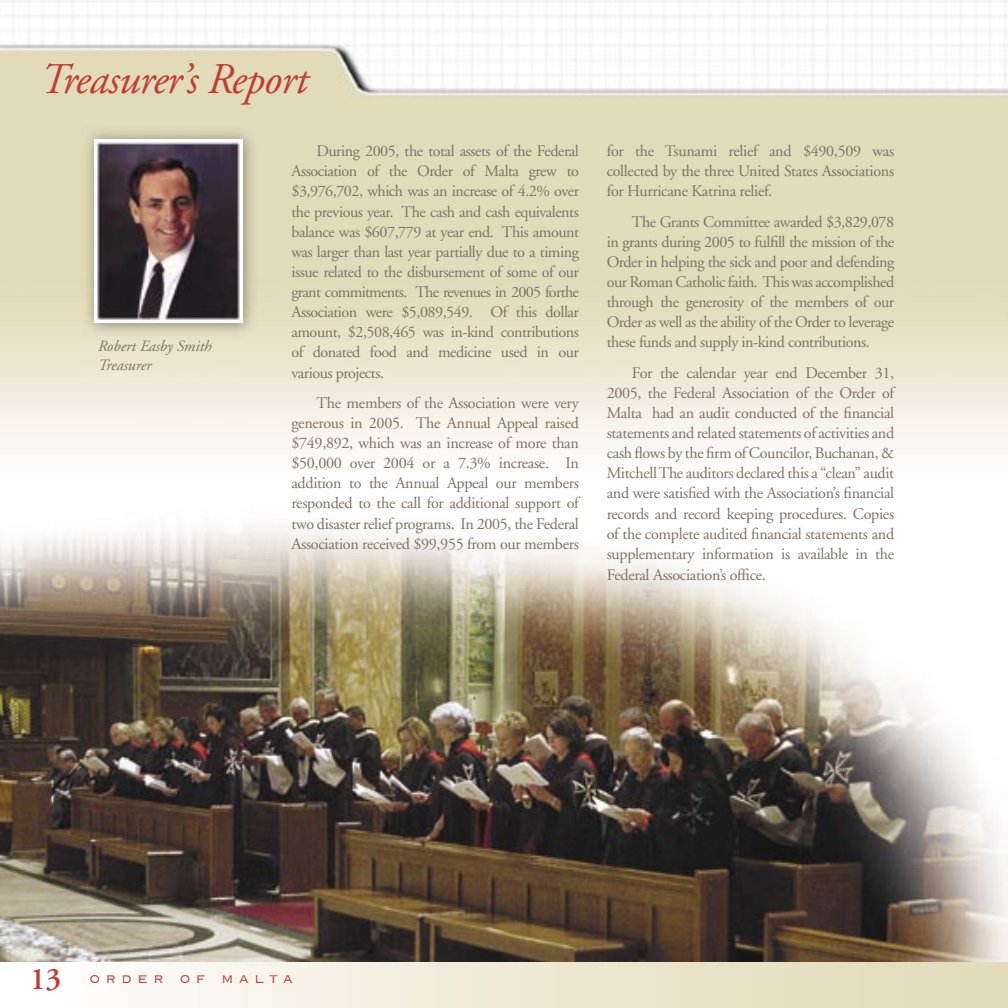
<style>
.page{position:relative;width:1008px;height:1008px;background:#fff}
.page>*{position:absolute;margin:0;border:0;box-sizing:border-box;transform-origin:0 0}
.t1{font:italic 43.75px "Adobe Garamond";letter-spacing:-.02em;color:#c33c35}
.t2{font:300 17.5px "Copperplate";letter-spacing:.3em;color:#c33c35}
.t3{font:16.1px/20.1px "Adobe Garamond";letter-spacing:-.02em;color:#7f7266;text-align:justify}
.t4{font:italic 15.75px/18.9px "Adobe Garamond";color:#7f7266}
.s1{font-family:"Adobe Garamond";font-weight:600;font-size:31.5px}
</style>
<div class="page">
<img style="left:0;top:0;width:1008px;height:962px">
<img style="left:82px;top:126px;width:175px;height:213px">
<img style="left:95px;top:139px;width:147px;height:183px">
<div style="left:0;top:962px;width:1008px;height:46px;background:linear-gradient(to right,#fffeff,#e0d8b5)"></div>
<h1 class="t1" style="left:40px;top:55px;width:269px">Treasurer’s Report</h1>
<p class="t4" style="left:98px;top:337px;width:115px">Robert Easby Smith<br>Treasurer</p>
<p class="t3" style="left:291px;top:141px;width:289px;text-indent:25px">During 2005, the total assets of the Federal Association of the Order of Malta grew to $3,976,702, which was an increase of 4.2% over the previous year. The cash and cash equivalents balance was $607,779 at year end. This amount was larger than last year partially due to a timing issue related to the disbursement of some of our grant commitments. The revenues in 2005 forthe Association were $5,089,549. Of this dollar amount, $2,508,465 was in-kind contributions of donated food and medicine used in our various projects.</p>
<p class="t3" style="left:291px;top:393px;width:289px;text-indent:25px">The members of the Association were very generous in 2005. The Annual Appeal raised $749,892, which was an increase of more than $50,000 over 2004 or a 7.3% increase. In addition to the Annual Appeal our members responded to the call for additional support of two disaster relief programs. In 2005, the Federal Association received $99,955 from our members</p>
<p class="t3" style="left:607px;top:141px;width:289px">for the Tsunami relief and $490,509 was collected by the three United States Associations for Hurricane Katrina relief.</p>
<p class="t3" style="left:607px;top:212px;width:289px;text-indent:25px">The Grants Committee awarded $3,829,078 in grants during 2005 to fulfill the mission of the Order in helping the sick and poor and defending our Roman Catholic faith. This was accomplished through the generosity of the members of our Order as well as the ability of the Order to leverage these funds and supply in-kind contributions.</p>
<p class="t3" style="left:607px;top:363px;width:289px;text-indent:25px">For the calendar year end December 31, 2005, the Federal Association of the Order of Malta had an audit conducted of the financial statements and related statements of activities and cash flows by the firm of Councilor, Buchanan, &amp; Mitchell The auditors declared this a “clean” audit and were satisfied with the Association’s financial records and record keeping procedures. Copies of the complete audited financial statements and supplementary information is available in the Federal Association’s office.</p>
<p class="t2" style="left:30px;top:967px;width:265px"><span class="s1">13</span> order of malta</p>
</div>
